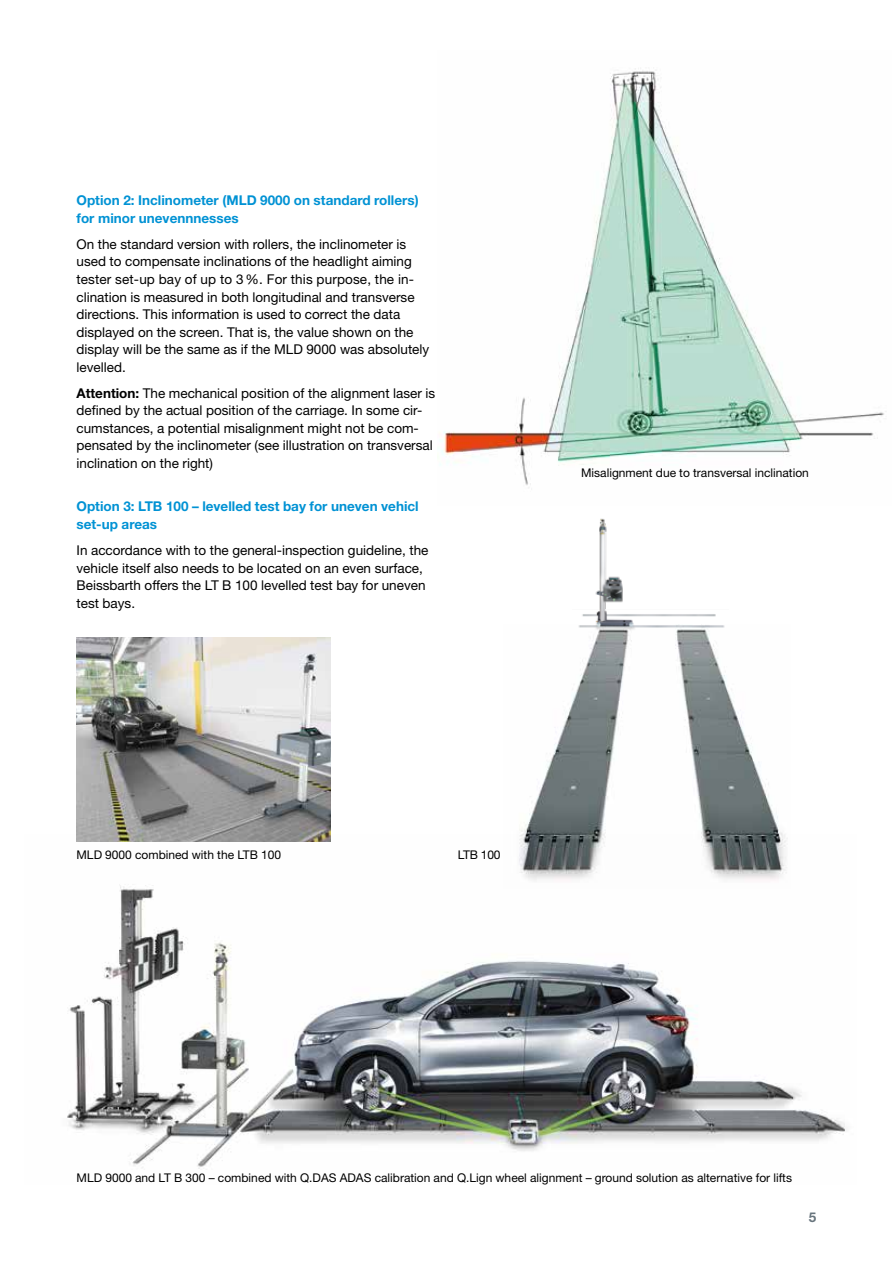
<style>
.page{position:relative;width:893px;height:1263px;background:#fff}
.page>*{position:absolute;margin:0;border:0;box-sizing:border-box;transform-origin:0 0}
.t1{font:13.5px/17.5px "Helvetica Neue LT Pro";color:#000}
.t2{font:700 13.5px/17.5px "Helvetica Neue LT Pro";color:#0092d4}
.t3{font:700 13.5px "Helvetica Neue LT Pro";color:#68757d}
.t4{font:12px "Helvetica Neue LT Pro";color:#000}
.s1{font-weight:700}
</style>
<div class="page">
<img style="left:67px;top:834px;width:778px;height:335px">
<img style="left:440px;top:68px;width:444px;height:417px">
<img style="left:77px;top:638px;width:253px;height:204px">
<img style="left:582px;top:518px;width:134px;height:107px">
<img style="left:504px;top:625px;width:287px;height:264px">
<p class="t2" style="left:77px;top:191px;width:344px">Option 2: Inclinometer (MLD 9000 on standard rollers) for minor unevennnesses</p>
<p class="t1" style="left:77px;top:235px;width:354px">On the standard version with rollers, the inclinometer is used to compensate inclinations of the headlight aiming tester set-up bay of up to 3%. For this purpose, the in&shy;clination is measured in both longitudinal and transverse directions. This information is used to correct the data displayed on the screen. That is, the value shown on the display will be the same as if the MLD 9000 was absolutely levelled.</p>
<p class="t1" style="left:77px;top:384px;width:360px"><span class="s1">Attention:</span> The mechanical position of the alignment laser is defined by the actual position of the carriage. In some cir&shy;cumstances, a potential misalignment might not be com&shy;pensated by the inclinometer (see illustration on transversal inclination on the right)</p>
<p class="t2" style="left:77px;top:498px;width:344px">Option 3: LTB 100 – levelled test bay for uneven vehicl set-up areas</p>
<p class="t1" style="left:77px;top:541px;width:353px">In accordance with to the general-inspection guideline, the vehicle itself also needs to be located on an even surface, Beissbarth offers the LT B 100 levelled test bay for uneven test bays.</p>
<p class="t4" style="left:581px;top:465px;width:229px">Misalignment due to transversal inclination</p>
<p class="t4" style="left:77px;top:847px;width:206px">MLD 9000 combined with the LTB 100</p>
<p class="t4" style="left:458px;top:847px;width:44px">LTB 100</p>
<p class="t4" style="left:77px;top:1170px;width:717px">MLD 9000 and LT B 300 – combined with Q.DAS ADAS calibration and Q.Lign wheel alignment – ground solution as alternative for lifts</p>
<p class="t3" style="left:809px;top:1208px;width:9px">5</p>
</div>
